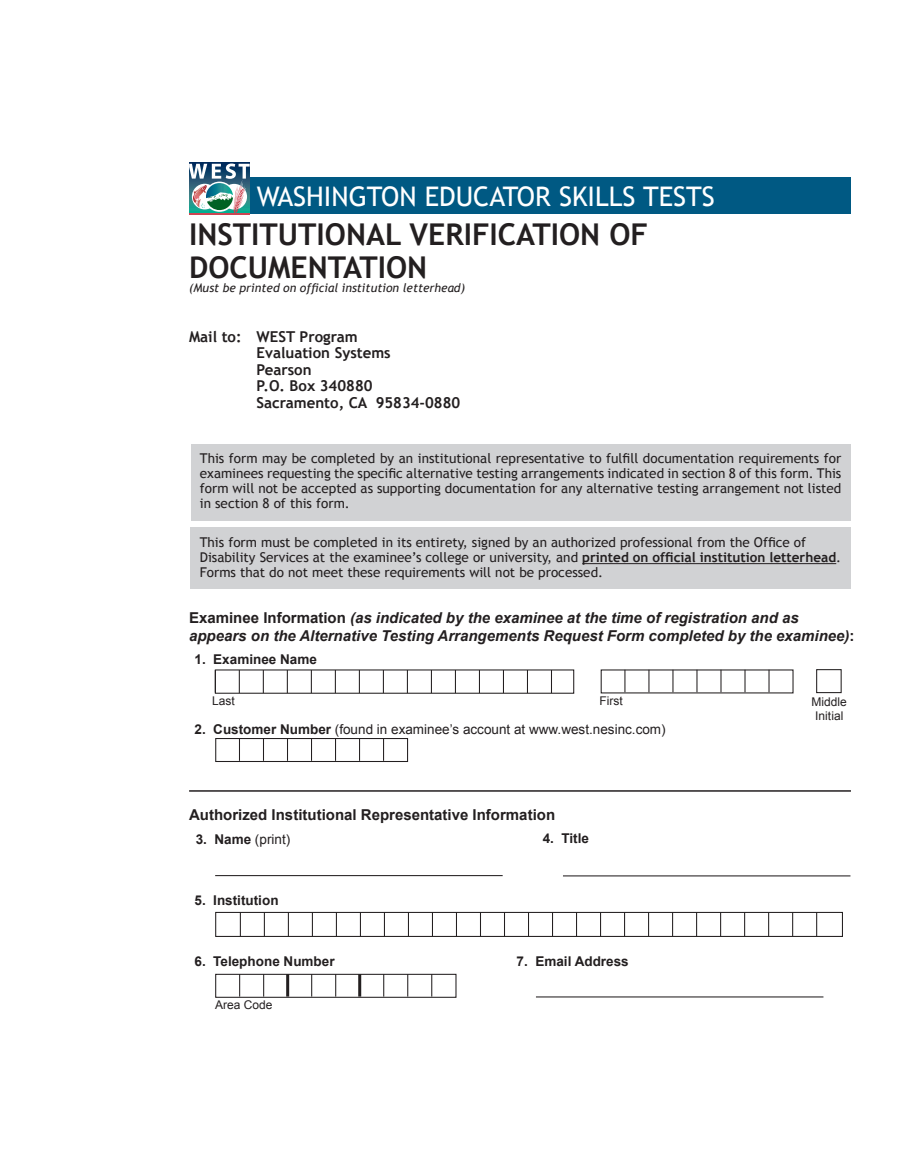
<style>
.page{position:relative;width:905px;height:1175px;background:#fff}
.page>*{position:absolute;margin:0;border:0;box-sizing:border-box;transform-origin:0 0}
.t1{font:700 30px/33px "Trebuchet MS";color:#231f20}
.t2{font:27px "Trebuchet MS";color:#fff}
.t3{font:italic 700 15px/18px "Arial";color:#231f20}
.t4{font:700 15px/16.5px "Trebuchet MS";color:#231f20}
.t5{font:700 15px "Arial";color:#231f20}
.t6{font:13.5px/15px "Trebuchet MS";color:#231f20;text-align:justify}
.t7{font:13.5px "Arial";color:#231f20}
.t8{font:700 13.5px "Arial";color:#231f20}
.t9{font:italic 12px "Trebuchet MS";color:#231f20}
.t10{font:12px/14.4px "Arial";color:#231f20;text-align:center}
.s1{font-weight:700}
.s2{font-style:normal}
</style>
<div class="page">
<div style="left:191px;top:444px;width:659px;height:76px;background:#d1d2d4"></div>
<div style="left:191px;top:527px;width:659px;height:62px;background:#d1d2d4"></div>
<hr style="left:582px;top:563px;width:254px;height:1px;background:#231f20">
<svg style="left:239px;top:670px;width:1px;height:23px"></svg>
<svg style="left:263px;top:670px;width:1px;height:23px"></svg>
<svg style="left:287px;top:670px;width:1px;height:23px"></svg>
<svg style="left:311px;top:670px;width:1px;height:23px"></svg>
<svg style="left:335px;top:670px;width:1px;height:23px"></svg>
<svg style="left:359px;top:670px;width:1px;height:23px"></svg>
<svg style="left:383px;top:670px;width:1px;height:23px"></svg>
<svg style="left:407px;top:670px;width:1px;height:23px"></svg>
<svg style="left:431px;top:670px;width:1px;height:23px"></svg>
<svg style="left:455px;top:670px;width:1px;height:23px"></svg>
<svg style="left:479px;top:670px;width:1px;height:23px"></svg>
<svg style="left:503px;top:670px;width:1px;height:23px"></svg>
<svg style="left:527px;top:670px;width:1px;height:23px"></svg>
<svg style="left:551px;top:670px;width:1px;height:23px"></svg>
<svg style="left:624px;top:669px;width:1px;height:23px"></svg>
<svg style="left:648px;top:669px;width:1px;height:23px"></svg>
<svg style="left:672px;top:669px;width:1px;height:23px"></svg>
<svg style="left:696px;top:669px;width:1px;height:23px"></svg>
<svg style="left:720px;top:669px;width:1px;height:23px"></svg>
<svg style="left:744px;top:669px;width:1px;height:23px"></svg>
<svg style="left:768px;top:669px;width:1px;height:23px"></svg>
<div style="left:816px;top:669px;width:25px;height:24px;border:1px solid #231f20"></div>
<div style="left:215px;top:912px;width:628px;height:25px;border:1px solid #231f20"></div>
<svg style="left:240px;top:912px;width:1px;height:24px"></svg>
<svg style="left:264px;top:912px;width:1px;height:24px"></svg>
<svg style="left:288px;top:912px;width:1px;height:24px"></svg>
<svg style="left:312px;top:912px;width:1px;height:24px"></svg>
<svg style="left:336px;top:912px;width:1px;height:24px"></svg>
<svg style="left:360px;top:912px;width:1px;height:24px"></svg>
<svg style="left:384px;top:912px;width:1px;height:24px"></svg>
<svg style="left:408px;top:912px;width:1px;height:24px"></svg>
<svg style="left:432px;top:912px;width:1px;height:24px"></svg>
<svg style="left:456px;top:912px;width:1px;height:24px"></svg>
<svg style="left:480px;top:912px;width:1px;height:24px"></svg>
<svg style="left:504px;top:912px;width:1px;height:24px"></svg>
<svg style="left:528px;top:912px;width:1px;height:24px"></svg>
<svg style="left:552px;top:912px;width:1px;height:24px"></svg>
<svg style="left:576px;top:912px;width:1px;height:24px"></svg>
<svg style="left:600px;top:912px;width:1px;height:24px"></svg>
<svg style="left:624px;top:912px;width:1px;height:24px"></svg>
<svg style="left:648px;top:912px;width:1px;height:24px"></svg>
<svg style="left:672px;top:912px;width:1px;height:24px"></svg>
<svg style="left:696px;top:912px;width:1px;height:24px"></svg>
<svg style="left:720px;top:912px;width:1px;height:24px"></svg>
<svg style="left:744px;top:912px;width:1px;height:24px"></svg>
<svg style="left:768px;top:912px;width:1px;height:24px"></svg>
<svg style="left:792px;top:912px;width:1px;height:24px"></svg>
<svg style="left:816px;top:912px;width:1px;height:24px"></svg>
<div style="left:215px;top:973px;width:241px;height:24px;border:1px solid #231f20"></div>
<svg style="left:239px;top:974px;width:1px;height:22px"></svg>
<svg style="left:263px;top:974px;width:1px;height:22px"></svg>
<hr style="left:286px;top:974px;width:3px;height:22px;background:#231f20">
<svg style="left:311px;top:974px;width:1px;height:22px"></svg>
<svg style="left:335px;top:974px;width:1px;height:22px"></svg>
<hr style="left:358px;top:974px;width:3px;height:22px;background:#231f20">
<svg style="left:383px;top:974px;width:1px;height:22px"></svg>
<svg style="left:407px;top:974px;width:1px;height:22px"></svg>
<svg style="left:431px;top:974px;width:1px;height:22px"></svg>
<hr style="left:536px;top:996px;width:287px;height:1px;background:#231f20">
<hr style="left:563px;top:875px;width:287px;height:1px;background:#231f20">
<hr style="left:215px;top:875px;width:287px;height:1px;background:#231f20">
<hr style="left:189px;top:790px;width:661px;height:1px;background:#231f20">
<hr style="left:189px;top:213px;width:61px;height:1px;background:#cd4552">
<svg style="left:189px;top:163px;width:61px;height:50px"></svg>
<div style="left:250px;top:177px;width:600px;height:37px;background:#005983"></div>
<div style="left:215px;top:738px;width:193px;height:24px;border:1px solid #231f20"></div>
<svg style="left:239px;top:738px;width:1px;height:22px"></svg>
<svg style="left:263px;top:738px;width:1px;height:22px"></svg>
<svg style="left:287px;top:738px;width:1px;height:22px"></svg>
<svg style="left:311px;top:738px;width:1px;height:22px"></svg>
<svg style="left:335px;top:738px;width:1px;height:22px"></svg>
<svg style="left:359px;top:738px;width:1px;height:22px"></svg>
<svg style="left:383px;top:738px;width:1px;height:22px"></svg>
<h2 class="t2" style="left:257px;top:180px;width:460px">WASHINGTON EDUCATOR SKILLS TESTS</h2>
<h1 class="t1" style="left:189px;top:217px;width:460px">INSTITUTIONAL VERIFICATION OF<br>DOCUMENTATION</h1>
<p class="t9" style="left:189px;top:281px;width:277px">(Must be printed on official institution letterhead)</p>
<p class="t4" style="left:256px;top:328px;width:205px;text-indent:-68px">Mail to: WEST Program<br>Evaluation Systems<br>Pearson<br>P.O. Box 340880<br>Sacramento, CA 95834-0880</p>
<p class="t6" style="left:200px;top:451px;width:643px">This form may be completed by an institutional representative to fulfill documentation requirements for examinees requesting the specific alternative testing arrangements indicated in section 8 of this form. This form will not be accepted as supporting documentation for any alternative testing arrangement not listed in section 8 of this form.</p>
<p class="t6" style="left:200px;top:534px;width:643px;text-align:left">This form must be completed in its entirety, signed by an authorized professional from the Office of<br>Disability Services at the examinee’s college or university, and <span class="s1">printed on official institution letterhead</span>.<br>Forms that do not meet these requirements will not be processed.</p>
<p class="t3" style="left:189px;top:609px;width:667px"><span class="s2">Examinee Information</span> (as indicated by the examinee at the time of registration and as appears on the Alternative Testing Arrangements Request Form completed by the examinee)<span class="s2">:</span></p>
<p class="t8" style="left:194px;top:650px;width:124px">1. Examinee Name</p>
<p class="t10" style="left:212px;top:694px;width:24px">Last</p>
<p class="t10" style="left:599px;top:693px;width:25px">First</p>
<p class="t10" style="left:811px;top:694px;width:37px">Middle<br>Initial</p>
<p class="t7" style="left:194px;top:719px;width:472px"><span class="s1">2. Customer Number</span> (found in examinee’s account at www.west.nesinc.com)</p>
<p class="t5" style="left:189px;top:804px;width:367px">Authorized Institutional Representative Information</p>
<p class="t7" style="left:196px;top:830px;width:96px"><span class="s1">3. Name</span> (print)</p>
<p class="t8" style="left:542px;top:829px;width:48px">4. Title</p>
<p class="t8" style="left:194px;top:891px;width:86px">5. Institution</p>
<p class="t8" style="left:194px;top:952px;width:142px">6. Telephone Number</p>
<p class="t10" style="left:215px;top:997px;width:59px">Area Code</p>
<p class="t8" style="left:516px;top:952px;width:114px">7. Email Address</p>
</div>
